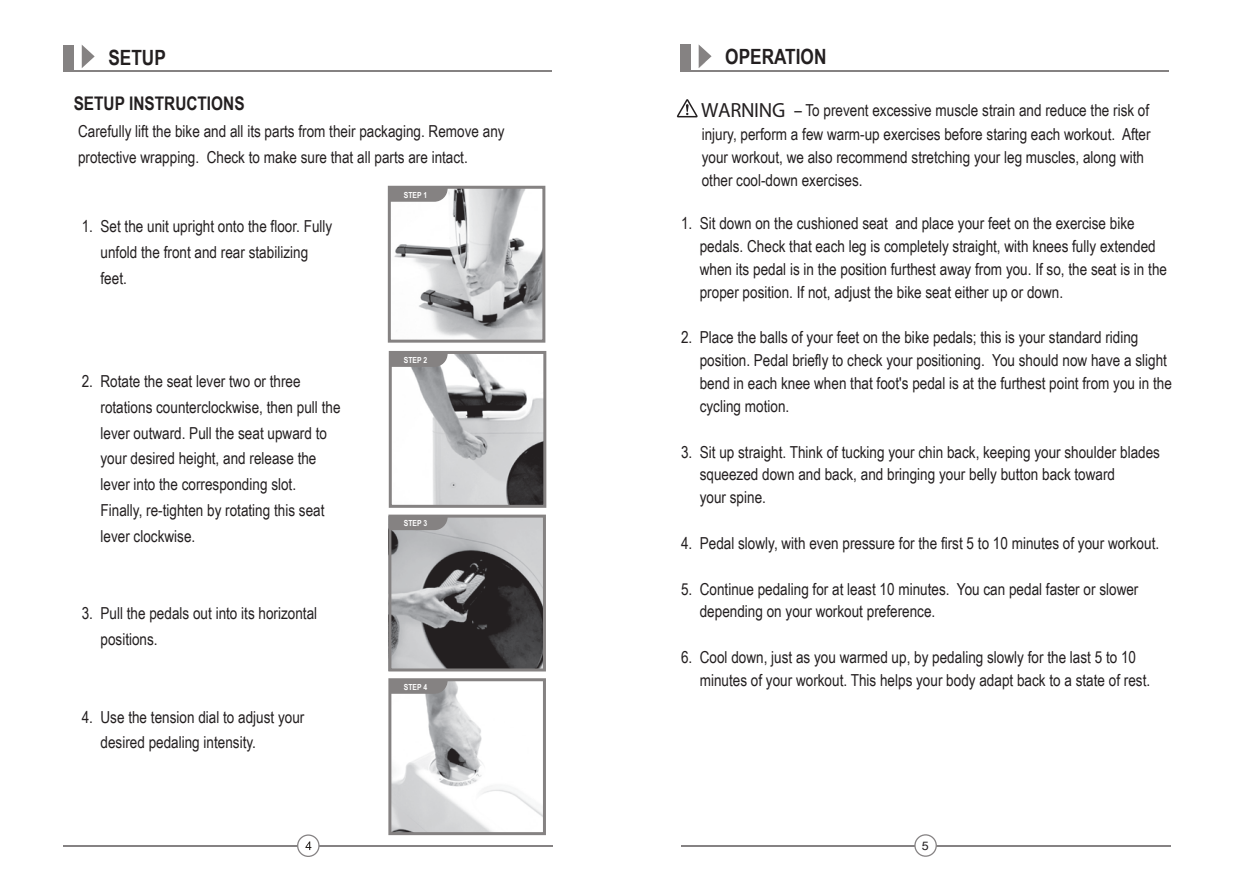
<style>
.page{position:relative;width:1235px;height:895px;background:#fff}
.page>*{position:absolute;margin:0;border:0;box-sizing:border-box;transform-origin:0 0}
.t1{font:700 21px "Arial Narrow";color:#231f20}
.t2{font:700 18.75px "Arial Narrow";color:#231f20}
.t3{font:16.5px/25.8px "Arial Narrow";color:#231f20}
.t4{font:11.7px "Arial Narrow";color:#231f20;scale:1.29 1}
.t5{font:700 8.25px "Arial Narrow";color:#fff}
.s1{font-family:"Myriad Pro";font-weight:700;font-size:20.55px}
</style>
<div class="page">
<hr style="left:64px;top:844px;width:489px;height:2px;background:#858283">
<div style="left:298px;top:834px;width:21px;height:22px;background:#fff;border-radius:50%"></div>
<div style="left:297px;top:834px;width:22px;height:22px;border:1px solid #858283;border-radius:50%"></div>
<svg style="left:305px;top:841px;width:6px;height:8px"></svg>
<hr style="left:63px;top:70px;width:488px;height:2px;background:#858282">
<div style="left:63px;top:45px;width:11px;height:26px;background:#858282"></div>
<svg style="left:82px;top:45px;width:13px;height:23px"></svg>
<img style="left:411px;top:355px;width:131px;height:148px">
<div style="left:389px;top:351px;width:157px;height:156px;border:3px solid #858282"></div>
<img style="left:394px;top:190px;width:147px;height:148px">
<div style="left:388px;top:186px;width:157px;height:156px;border:3px solid #858282"></div>
<img style="left:392px;top:518px;width:150px;height:149px">
<div style="left:388px;top:514px;width:158px;height:157px;border:3px solid #858282"></div>
<img style="left:392px;top:682px;width:150px;height:148px">
<div style="left:388px;top:678px;width:158px;height:156px;border:3px solid #858282"></div>
<svg style="left:389px;top:187px;width:58px;height:15px"></svg>
<svg style="left:389px;top:352px;width:58px;height:15px"></svg>
<svg style="left:389px;top:516px;width:58px;height:14px"></svg>
<svg style="left:389px;top:679px;width:58px;height:14px"></svg>
<hr style="left:680px;top:70px;width:488px;height:1px;background:#858282">
<div style="left:680px;top:44px;width:10px;height:27px;background:#858282"></div>
<svg style="left:698px;top:44px;width:13px;height:24px"></svg>
<svg style="left:676px;top:99px;width:22px;height:18px"></svg>
<hr style="left:681px;top:844px;width:489px;height:1px;background:#858283">
<div style="left:915px;top:834px;width:21px;height:21px;background:#fff;border-radius:50%"></div>
<div style="left:914px;top:834px;width:22px;height:22px;border:1px solid #858283;border-radius:50%"></div>
<p class="t1" style="left:108px;top:41px;width:59px">SETUP</p>
<p class="t2" style="left:74px;top:90px;width:172px">SETUP INSTRUCTIONS</p>
<p class="t3" style="left:78px;top:117px;width:428px">Carefully lift the bike and all its parts from their packaging. Remove any protective wrapping. Check to make sure that all parts are intact.</p>
<p class="t3" style="left:100px;top:212px;width:233px;text-indent:-19px">1. Set the unit upright onto the floor. Fully unfold the front and rear stabilizing feet.</p>
<p class="t3" style="left:100px;top:367px;width:241px;text-indent:-19px">2. Rotate the seat lever two or three rotations counterclockwise, then pull the lever outward. Pull the seat upward to your desired height, and release the lever into the corresponding slot.<br>Finally, re-tighten by rotating this seat lever clockwise.</p>
<p class="t3" style="left:100px;top:600px;width:218px;text-indent:-19px">3. Pull the pedals out into its horizontal positions.</p>
<p class="t3" style="left:100px;top:703px;width:205px;text-indent:-19px">4. Use the tension dial to adjust your desired pedaling intensity.</p>
<p class="t5" style="left:404px;top:189px;width:25px">STEP 1</p>
<p class="t5" style="left:404px;top:354px;width:25px">STEP 2</p>
<p class="t5" style="left:404px;top:517px;width:25px">STEP 3</p>
<p class="t5" style="left:404px;top:680px;width:25px">STEP 4</p>
<p class="t1" style="left:725px;top:41px;width:103px">OPERATION</p>
<p class="t3" style="left:701px;top:98px;width:451px;line-height:23.1px"><span class="s1">WARNING</span> – To prevent excessive muscle strain and reduce the risk of injury, perform a few warm-up exercises before staring each workout. After your workout, we also recommend stretching your leg muscles, along with other cool-down exercises.</p>
<p class="t3" style="left:699px;top:211px;width:469px;line-height:22.8px;text-indent:-19px">1. Sit down on the cushioned seat and place your feet on the exercise bike pedals. Check that each leg is completely straight, with knees fully extended when its pedal is in the position furthest away from you. If so, the seat is in the proper position. If not, adjust the bike seat either up or down.</p>
<p class="t3" style="left:699px;top:325px;width:473px;line-height:22.8px;text-indent:-19px">2. Place the balls of your feet on the bike pedals; this is your standard riding position. Pedal briefly to check your positioning. You should now have a slight bend in each knee when that foot's pedal is at the furthest point from you in the cycling motion.</p>
<p class="t3" style="left:699px;top:439px;width:462px;line-height:22.8px;text-indent:-19px">3. Sit up straight. Think of tucking your chin back, keeping your shoulder blades squeezed down and back, and bringing your belly button back toward<br>your spine.</p>
<p class="t3" style="left:681px;top:529px;width:479px">4. Pedal slowly, with even pressure for the first 5 to 10 minutes of your workout.</p>
<p class="t3" style="left:699px;top:576px;width:440px;line-height:22.8px;text-indent:-19px">5. Continue pedaling for at least 10 minutes. You can pedal faster or slower depending on your workout preference.</p>
<p class="t3" style="left:699px;top:645px;width:452px;line-height:22.8px;text-indent:-19px">6. Cool down, just as you warmed up, by pedaling slowly for the last 5 to 10 minutes of your workout. This helps your body adapt back to a state of rest.</p>
<p class="t4" style="left:921px;top:836px;width:7px">5</p>
</div>
